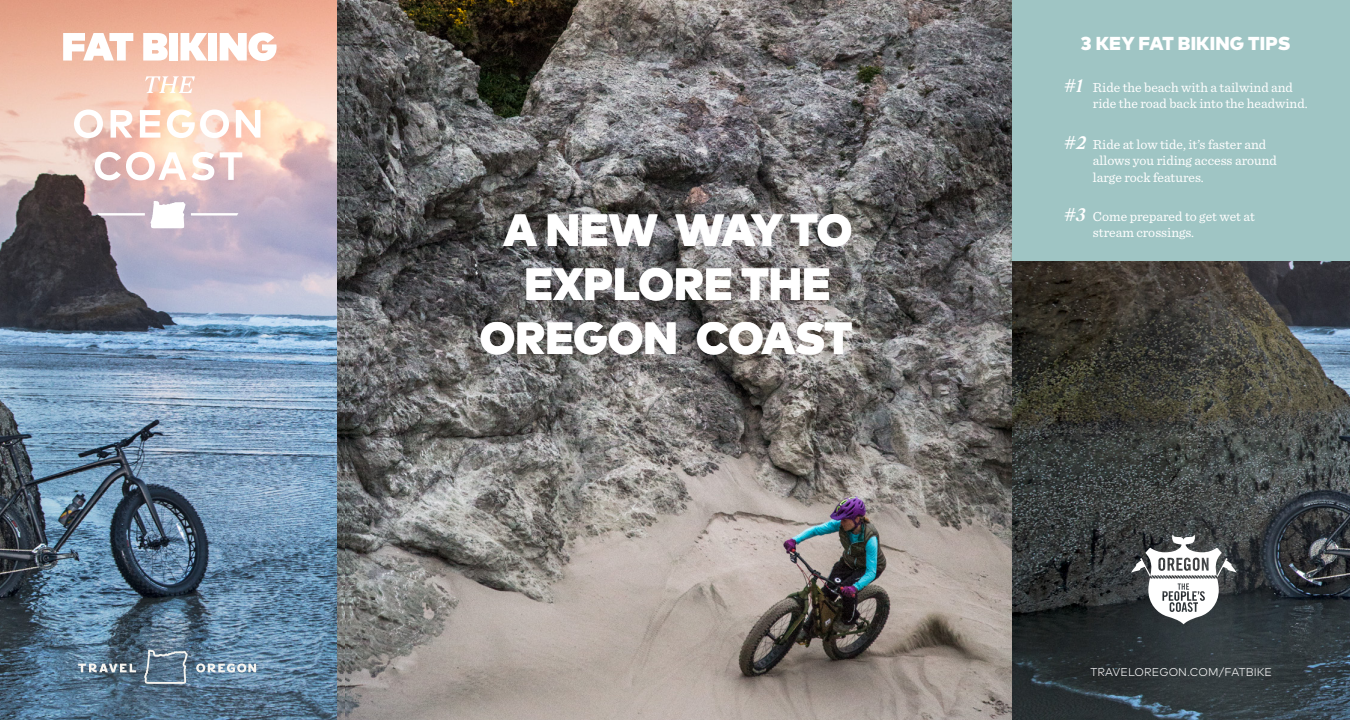
<style>
.page{position:relative;width:1350px;height:720px;background:#fff}
.page>*{position:absolute;margin:0;border:0;box-sizing:border-box;transform-origin:0 0}
.t1{font:900 45px/54px "Mark Pro";color:#fff;text-align:center}
.t2{font:900 18.75px "Mark Pro";letter-spacing:.01em;color:#fff}
.t3{font:13.75px/16.5px "Sentinel";color:#fff}
.t4{font:300 11.25px "Mark Pro";letter-spacing:.01em;color:#fff}
.s1{font-family:"Gza";font-weight:600;font-style:italic;font-size:20px}
</style>
<div class="page">
<img style="left:0;top:0;width:346px;height:720px">
<img style="left:346px;top:0;width:1004px;height:720px">
<svg style="left:78px;top:650px;width:178px;height:34px;background:#6d869b"></svg>
<svg style="left:74px;top:110px;width:186px;height:118px"></svg>
<svg style="left:145px;top:76px;width:50px;height:17px"></svg>
<svg style="left:63px;top:33px;width:70px;height:28px"></svg>
<svg style="left:143px;top:33px;width:25px;height:28px"></svg>
<div style="left:169px;top:33px;width:9px;height:28px;background:#fff"></div>
<svg style="left:181px;top:33px;width:26px;height:28px"></svg>
<div style="left:208px;top:33px;width:9px;height:28px;background:#fff"></div>
<svg style="left:220px;top:32px;width:57px;height:29px"></svg>
<div style="left:1013px;top:0;width:337px;height:260px;background:#9fc5c4"></div>
<svg style="left:1131px;top:534px;width:106px;height:90px"></svg>
<p class="t1" style="left:503px;top:200px;width:351px">A NEW WAY TO<br>EXPLORE THE</p>
<p class="t1" style="left:480px;top:308px;width:374px">OREGON COAST</p>
<p class="t2" style="left:1081px;top:29px;width:211px">3 KEY FAT BIKING TIPS</p>
<p class="t3" style="left:1093px;top:78px;width:216px;text-indent:-30px"><span class="s1">#1</span> Ride the beach with a tailwind and ride the road back into the headwind.</p>
<p class="t3" style="left:1093px;top:135px;width:185px;text-indent:-30px"><span class="s1">#2</span> Ride at low tide, it’s faster and allows you riding access around large rock features.</p>
<p class="t3" style="left:1093px;top:207px;width:163px;text-indent:-30px"><span class="s1">#3</span> Come prepared to get wet at stream crossings.</p>
<p class="t4" style="left:1090px;top:663px;width:183px">TRAVELOREGON.COM/FATBIKE</p>
</div>
